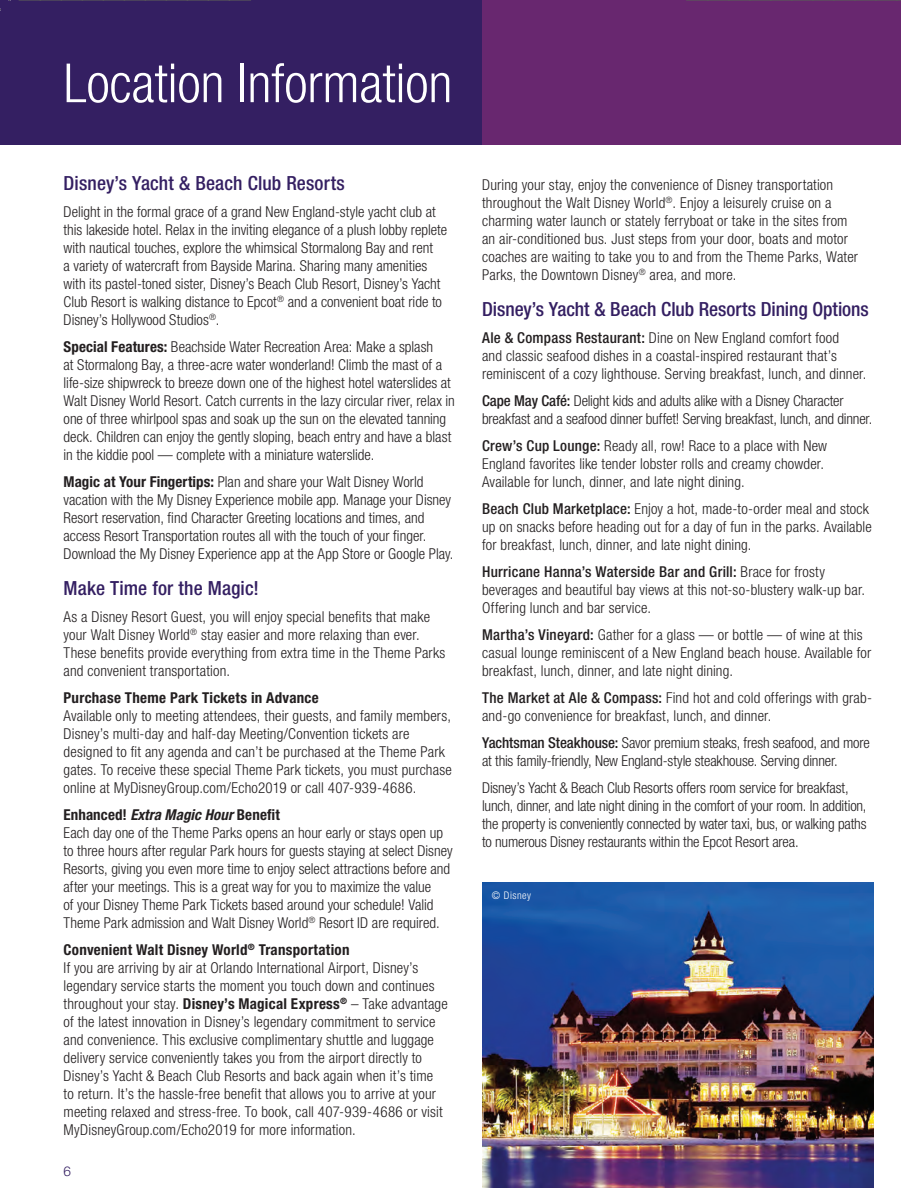
<style>
.page{position:relative;width:901px;height:1188px;background:#fff}
.page>*{position:absolute;margin:0;border:0;box-sizing:border-box;transform-origin:0 0}
.t1{font:300 condensed 54px "Helvetica Neue LT Std";color:#fff}
.t2{font:500 condensed 19.5px "Helvetica Neue LT Std";color:#341f62}
.t3{font:300 condensed 15px/18px "Helvetica Neue LT Std";letter-spacing:.005em;color:#231f20}
.t4{font:700 condensed 15px "Helvetica Neue LT Std";letter-spacing:.015em;color:#231f20}
.t5{font:300 13.5px "Helvetica Neue LT Std";color:#341f62}
.t6{font:300 condensed 10.5px "Helvetica Neue LT Std";letter-spacing:.05em;color:#fff}
.s1{font-weight:700}
.s2{font-weight:700;font-style:italic}
.s3{font-weight:500}
</style>
<div class="page">
<div style="left:0;top:0;width:901px;height:145px;background:#341f62"></div>
<div style="left:482px;top:0;width:419px;height:145px;background:#68276f"></div>
<img style="left:482px;top:883px;width:392px;height:305px">
<svg style="left:19px;top:0;width:232px;height:1px"></svg>
<svg style="left:686px;top:0;width:215px;height:1px"></svg>
<h1 class="t1" style="left:64px;top:52px;width:390px">Location Information</h1>
<h2 class="t2" style="left:64px;top:171px;width:283px">Disney’s Yacht &amp; Beach Club Resorts</h2>
<p class="t3" style="left:64px;top:202px;width:385px">Delight in the formal grace of a grand New England-style yacht club at this lakeside hotel. Relax in the inviting elegance of a plush lobby replete with nautical touches, explore the whimsical Stormalong Bay and rent<br>a variety of watercraft from Bayside Marina. Sharing many amenities with its pastel-toned sister, Disney’s Beach Club Resort, Disney’s Yacht Club Resort is walking distance to Epcot<sup>®</sup> and a convenient boat ride to Disney’s Hollywood Studios<sup>®</sup>.</p>
<p class="t3" style="left:64px;top:337px;width:393px"><span class="s1">Special Features:</span> Beachside Water Recreation Area: Make a splash<br>at Stormalong Bay, a three-acre water wonderland! Climb the mast of a life-size shipwreck to breeze down one of the highest hotel waterslides at Walt Disney World Resort. Catch currents in the lazy circular river, relax in one of three whirlpool spas and soak up the sun on the elevated tanning deck. Children can enjoy the gently sloping, beach entry and have a blast in the kiddie pool — complete with a miniature waterslide.</p>
<p class="t3" style="left:64px;top:472px;width:391px"><span class="s1">Magic at Your Fingertips:</span> Plan and share your Walt Disney World vacation with the My Disney Experience mobile app. Manage your Disney Resort reservation, find Character Greeting locations and times, and access Resort Transportation routes all with the touch of your finger.<br>Download the My Disney Experience app at the App Store or Google Play.</p>
<h2 class="t2" style="left:64px;top:576px;width:197px">Make Time for the Magic!</h2>
<p class="t3" style="left:64px;top:607px;width:383px">As a Disney Resort Guest, you will enjoy special benefits that make your Walt Disney World<sup>®</sup> stay easier and more relaxing than ever.<br>These benefits provide everything from extra time in the Theme Parks and convenient transportation.</p>
<p class="t4" style="left:64px;top:688px;width:257px">Purchase Theme Park Tickets in Advance</p>
<p class="t3" style="left:64px;top:706px;width:390px">Available only to meeting attendees, their guests, and family members, Disney’s multi-day and half-day Meeting/Convention tickets are designed to fit any agenda and can’t be purchased at the Theme Park gates. To receive these special Theme Park tickets, you must purchase online at MyDisneyGroup.com/Echo2019 or call 407-939-4686.</p>
<p class="t3" style="left:64px;top:805px;width:390px"><span class="s1">Enhanced!</span> <span class="s2">Extra Magic Hour</span> <span class="s1">Benefit<br></span>Each day one of the Theme Parks opens an hour early or stays open up to three hours after regular Park hours for guests staying at select Disney Resorts, giving you even more time to enjoy select attractions before and after your meetings. This is a great way for you to maximize the value<br>of your Disney Theme Park Tickets based around your schedule! Valid Theme Park admission and Walt Disney World<sup>®</sup> Resort ID are required.</p>
<p class="t3" style="left:64px;top:940px;width:386px"><span class="s1">Convenient Walt Disney World</span><sup>®</sup> <span class="s1">Transportation<br></span>If you are arriving by air at Orlando International Airport, Disney’s legendary service starts the moment you touch down and continues throughout your stay. <span class="s1">Disney’s Magical Express</span><sup>®</sup> – Take advantage of the latest innovation in Disney’s legendary commitment to service and convenience. This exclusive complimentary shuttle and luggage delivery service conveniently takes you from the airport directly to Disney’s Yacht &amp; Beach Club Resorts and back again when it’s time<br>to return. It’s the hassle-free benefit that allows you to arrive at your meeting relaxed and stress-free. To book, call 407-939-4686 or visit MyDisneyGroup.com/Echo2019 for more information.</p>
<p class="t5" style="left:64px;top:1162px;width:9px">6</p>
<p class="t3" style="left:482px;top:175px;width:377px">During your stay, enjoy the convenience of Disney transportation throughout the Walt Disney World<sup>®</sup>. Enjoy a leisurely cruise on a charming water launch or stately ferryboat or take in the sites from an air-conditioned bus. Just steps from your door, boats and motor coaches are waiting to take you to and from the Theme Parks, Water Parks, the Downtown Disney<sup>®</sup> area, and more.</p>
<h2 class="t2" style="left:482px;top:297px;width:388px">Disney’s Yacht &amp; Beach Club Resorts Dining Options</h2>
<p class="t3" style="left:482px;top:328px;width:386px"><span class="s3">Ale &amp; Compass Restaurant:</span> Dine on New England comfort food<br>and classic seafood dishes in a coastal-inspired restaurant that’s reminiscent of a cozy lighthouse. Serving breakfast, lunch, and dinner.</p>
<p class="t3" style="left:482px;top:391px;width:392px"><span class="s3">Cape May Café:</span> Delight kids and adults alike with a Disney Character breakfast and a seafood dinner buffet! Serving breakfast, lunch, and dinner.</p>
<p class="t3" style="left:482px;top:436px;width:347px"><span class="s3">Crew’s Cup Lounge:</span> Ready all, row! Race to a place with New<br>England favorites like tender lobster rolls and creamy chowder.<br>Available for lunch, dinner, and late night dining.</p>
<p class="t3" style="left:482px;top:499px;width:391px"><span class="s3">Beach Club Marketplace:</span> Enjoy a hot, made-to-order meal and stock up on snacks before heading out for a day of fun in the parks. Available for breakfast, lunch, dinner, and late night dining.</p>
<p class="t3" style="left:482px;top:562px;width:385px"><span class="s3">Hurricane Hanna’s Waterside Bar and Grill:</span> Brace for frosty beverages and beautiful bay views at this not-so-blustery walk-up bar.<br>Offering lunch and bar service.</p>
<p class="t3" style="left:482px;top:625px;width:391px"><span class="s3">Martha’s Vineyard:</span> Gather for a glass — or bottle — of wine at this casual lounge reminiscent of a New England beach house. Available for breakfast, lunch, dinner, and late night dining.</p>
<p class="t3" style="left:482px;top:688px;width:392px"><span class="s3">The Market at Ale &amp; Compass:</span> Find hot and cold offerings with grab&shy;and-go convenience for breakfast, lunch, and dinner.</p>
<p class="t3" style="left:482px;top:733px;width:389px"><span class="s3">Yachtsman Steakhouse:</span> Savor premium steaks, fresh seafood, and more at this family-friendly, New England-style steakhouse. Serving dinner.</p>
<p class="t3" style="left:482px;top:778px;width:386px">Disney’s Yacht &amp; Beach Club Resorts offers room service for breakfast, lunch, dinner, and late night dining in the comfort of your room. In addition, the property is conveniently connected by water taxi, bus, or walking paths to numerous Disney restaurants within the Epcot Resort area.</p>
<p class="t6" style="left:492px;top:889px;width:41px">© Disney</p>
</div>
